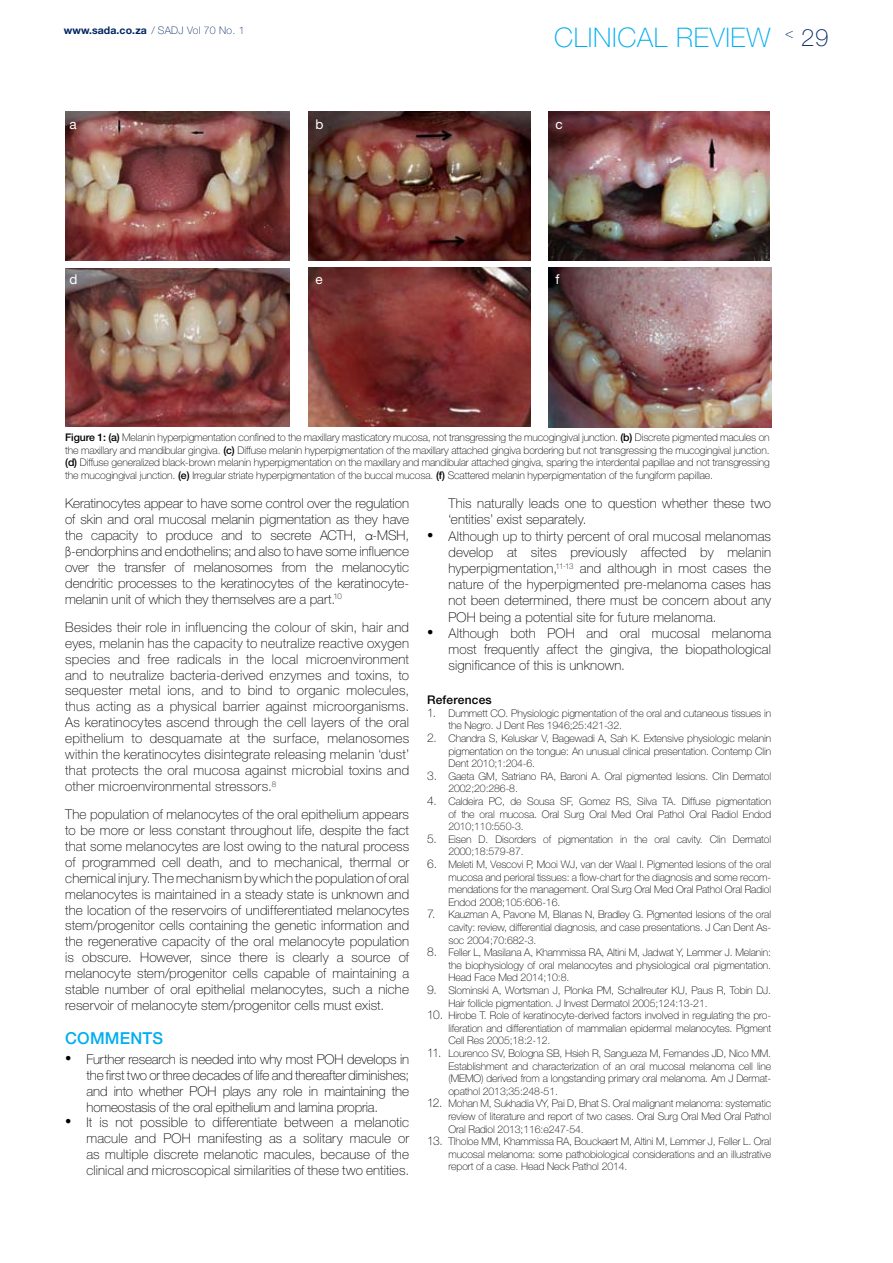
<style>
.page{position:relative;width:893px;height:1263px;background:#fff}
.page>*{position:absolute;margin:0;border:0;box-sizing:border-box;transform-origin:0 0}
.t1{font:100 27px "Helvetica Neue LT Std";color:#00aeef}
.t2{font:100 24px "Helvetica Neue LT Std";color:#002461}
.t3{font:500 16.5px "Helvetica Neue LT Std";color:#00aeef}
.t4{font:100 13.95px "Helvetica Neue LT Std";color:#002461}
.t5{font:100 13.5px/15.9px "Helvetica Neue LT Std";letter-spacing:.005em;color:#000;text-align:justify}
.t6{font:13.5px "Helvetica Neue LT Std";color:#fff}
.t7{font:500 12px "Helvetica Neue LT Std";letter-spacing:.015em;color:#000}
.t8{font:100 10.5px/12.6px "Helvetica Neue LT Std";letter-spacing:-.01em;color:#000;text-align:justify}
.t9{font:700 10.5px "Helvetica Neue LT Std";color:#002461}
.s1{font-weight:100}
.s2{font-weight:500}
.s3{font-family:"Champagne&Limousines";font-weight:400}
.s4{font-family:"Times New Roman";font-weight:400;font-size:18px}
.s5{font-size:12px}
</style>
<div class="page">
<img style="left:65px;top:112px;width:224px;height:149px">
<img style="left:308px;top:112px;width:222px;height:149px">
<img style="left:548px;top:112px;width:222px;height:149px">
<img style="left:65px;top:269px;width:224px;height:157px">
<img style="left:308px;top:267px;width:222px;height:159px">
<img style="left:549px;top:267px;width:222px;height:160px">
<p class="t9" style="left:64px;top:23px;width:183px">www.sada.co.za <span class="s1">/ SADJ Vol 70 No. 1</span></p>
<h1 class="t1" style="left:554px;top:22px;width:16px">clinical</h1>
<h1 class="t1" style="left:676px;top:22px;width:17px">review</h1>
<h2 class="t2" style="left:801px;top:23px;width:29px">29</h2>
<h3 class="t4" style="left:785px;top:25px;width:10px">&lt;</h3>
<p class="t6" style="left:69px;top:117px;width:9px">a</p>
<p class="t6" style="left:315px;top:117px;width:10px">b</p>
<p class="t6" style="left:555px;top:117px;width:9px">c</p>
<p class="t6" style="left:69px;top:271px;width:10px">d</p>
<p class="t6" style="left:315px;top:271px;width:9px">e</p>
<p class="t6" style="left:555px;top:271px;width:5px">f</p>
<p class="t8" style="left:65px;top:431px;width:706px"><span class="s2">Figure 1: (a)</span> Melanin hyperpigmentation confined to the maxillary masticatory mucosa, not transgressing the mucogingival junction. <span class="s2">(b)</span> Discrete pigmented macules on the maxillary and mandibular gingiva. <span class="s2">(c)</span> Diffuse melanin hyperpigmentation of the maxillary attached gingiva bordering but not transgressing the mucogingival junction. <span class="s2">(d)</span> Diffuse generalized black-brown melanin hyperpigmentation on the maxillary and mandibular attached gingiva, sparing the interdental papillae and not transgressing the mucogingival junction. <span class="s2">(e)</span> Irregular striate hyperpigmentation of the buccal mucosa. <span class="s2">(f)</span> Scattered melanin hyperpigmentation of the fungiform papillae.</p>
<p class="t5" style="left:65px;top:495px;width:345px">Keratinocytes appear to have some control over the regulation of skin and oral mucosal melanin pigmentation as they have the capacity to produce and to secrete ACTH, <span class="s3">α</span>-MSH, <span class="s3">β</span>-endorphins and endothelins; and also to have some influence over the transfer of melanosomes from the melanocytic dendritic processes to the keratinocytes of the keratinocyte&shy;melanin unit of which they themselves are a part.<sup>10</sup></p>
<p class="t5" style="left:65px;top:619px;width:346px">Besides their role in influencing the colour of skin, hair and eyes, melanin has the capacity to neutralize reactive oxygen species and free radicals in the local microenvironment and to neutralize bacteria-derived enzymes and toxins, to sequester metal ions, and to bind to organic molecules, thus acting as a physical barrier against microorganisms.<br>As keratinocytes ascend through the cell layers of the oral epithelium to desquamate at the surface, melanosomes within the keratinocytes disintegrate releasing melanin ‘dust’ that protects the oral mucosa against microbial toxins and other microenvironmental stressors.<sup>8</sup></p>
<p class="t5" style="left:65px;top:806px;width:346px">The population of melanocytes of the oral epithelium appears to be more or less constant throughout life, despite the fact that some melanocytes are lost owing to the natural process of programmed cell death, and to mechanical, thermal or chemical injury. The mechanism by which the population of oral melanocytes is maintained in a steady state is unknown and the location of the reservoirs of undifferentiated melanocytes stem/progenitor cells containing the genetic information and the regenerative capacity of the oral melanocyte population is obscure. However, since there is clearly a source of melanocyte stem/progenitor cells capable of maintaining a stable number of oral epithelial melanocytes, such a niche reservoir of melanocyte stem/progenitor cells must exist.</p>
<h3 class="t3" style="left:65px;top:1029px;width:39px">Comme</h3>
<h3 class="t3" style="left:131px;top:1029px;width:24px">nts</h3>
<p class="t5" style="left:86px;top:1052px;width:324px;text-indent:-21px"><span class="s4">•</span> Further research is needed into why most POH develops in the first two or three decades of life and thereafter diminishes; and into whether POH plays any role in maintaining the homeostasis of the oral epithelium and lamina propria.</p>
<p class="t5" style="left:86px;top:1115px;width:324px;text-indent:-21px"><span class="s4">•</span> It is not possible to differentiate between a melanotic macule and POH manifesting as a solitary macule or as multiple discrete melanotic macules, because of the clinical and microscopical similarities of these two entities.</p>
<p class="t5" style="left:448px;top:495px;width:324px">This naturally leads one to question whether these two ‘entities’ exist separately.</p>
<p class="t5" style="left:448px;top:528px;width:324px;text-indent:-21px"><span class="s4">•</span> Although up to thirty percent of oral mucosal melanomas develop at sites previously affected by melanin hyperpigmentation,<sup>11-13</sup> and although in most cases the nature of the hyperpigmented pre-melanoma cases has not been determined, there must be concern about any POH being a potential site for future melanoma.</p>
<p class="t5" style="left:448px;top:625px;width:324px;text-indent:-21px"><span class="s4">•</span> Although both POH and oral mucosal melanoma most frequently affect the gingiva, the biopathological significance of this is unknown.</p>
<p class="t7" style="left:427px;top:693px;width:66px">References</p>
<p class="t8" style="left:448px;top:707px;width:324px;text-indent:-21px"><span class="s5">1.</span> Dummett CO. Physiologic pigmentation of the oral and cutaneous tissues in the Negro. J Dent Res 1946;25:421-32.</p>
<p class="t8" style="left:448px;top:732px;width:324px;text-indent:-21px"><span class="s5">2.</span> Chandra S, Keluskar V, Bagewadi A, Sah K. Extensive physiologic melanin pigmentation on the tongue: An unusual clinical presentation. Contemp Clin Dent 2010;1:204-6.</p>
<p class="t8" style="left:448px;top:770px;width:324px;text-indent:-21px"><span class="s5">3.</span> Gaeta GM, Satriano RA, Baroni A. Oral pigmented lesions. Clin Dermatol<br>2002;20:286-8.</p>
<p class="t8" style="left:448px;top:795px;width:324px;text-indent:-21px"><span class="s5">4.</span> Caldeira PC, de Sousa SF, Gomez RS, Silva TA. Diffuse pigmentation of the oral mucosa. Oral Surg Oral Med Oral Pathol Oral Radiol Endod 2010;110:550-3.</p>
<p class="t8" style="left:448px;top:833px;width:324px;text-indent:-21px"><span class="s5">5.</span> Eisen D. Disorders of pigmentation in the oral cavity. Clin Dermatol<br>2000;18:579-87.</p>
<p class="t8" style="left:448px;top:858px;width:324px;text-indent:-21px"><span class="s5">6.</span> Meleti M, Vescovi P, Mooi WJ, van der Waal I. Pigmented lesions of the oral mucosa and perioral tissues: a flow-chart for the diagnosis and some recom&shy;mendations for the management. Oral Surg Oral Med Oral Pathol Oral Radiol Endod 2008;105:606-16.</p>
<p class="t8" style="left:448px;top:908px;width:324px;text-indent:-21px"><span class="s5">7.</span> Kauzman A, Pavone M, Blanas N, Bradley G. Pigmented lesions of the oral cavity: review, differential diagnosis, and case presentations. J Can Dent As&shy;soc 2004;70:682-3.</p>
<p class="t8" style="left:448px;top:946px;width:324px;text-indent:-21px"><span class="s5">8.</span> Feller L, Masilana A, Khammissa RA, Altini M, Jadwat Y, Lemmer J. Melanin: the biophysiology of oral melanocytes and physiological oral pigmentation.<br>Head Face Med 2014;10:8.</p>
<p class="t8" style="left:448px;top:984px;width:324px;text-indent:-21px"><span class="s5">9.</span> Slominski A, Wortsman J, Plonka PM, Schallreuter KU, Paus R, Tobin DJ.<br>Hair follicle pigmentation. J Invest Dermatol 2005;124:13-21.</p>
<p class="t8" style="left:448px;top:1009px;width:324px;text-indent:-21px"><span class="s5">10.</span> Hirobe T. Role of keratinocyte-derived factors involved in regulating the pro&shy;liferation and differentiation of mammalian epidermal melanocytes. Pigment Cell Res 2005;18:2-12.</p>
<p class="t8" style="left:448px;top:1047px;width:324px;text-indent:-21px"><span class="s5">11.</span> Lourenco SV, Bologna SB, Hsieh R, Sangueza M, Fernandes JD, Nico MM.<br>Establishment and characterization of an oral mucosal melanoma cell line (MEMO) derived from a longstanding primary oral melanoma. Am J Dermat&shy;opathol 2013;35:248-51.</p>
<p class="t8" style="left:448px;top:1097px;width:324px;text-indent:-21px"><span class="s5">12.</span> Mohan M, Sukhadia VY, Pai D, Bhat S. Oral malignant melanoma: systematic review of literature and report of two cases. Oral Surg Oral Med Oral Pathol Oral Radiol 2013;116:e247-54.</p>
<p class="t8" style="left:448px;top:1135px;width:324px;text-indent:-21px"><span class="s5">13.</span> Tlholoe MM, Khammissa RA, Bouckaert M, Altini M, Lemmer J, Feller L. Oral mucosal melanoma: some pathobiological considerations and an illustrative report of a case. Head Neck Pathol 2014.</p>
</div>
